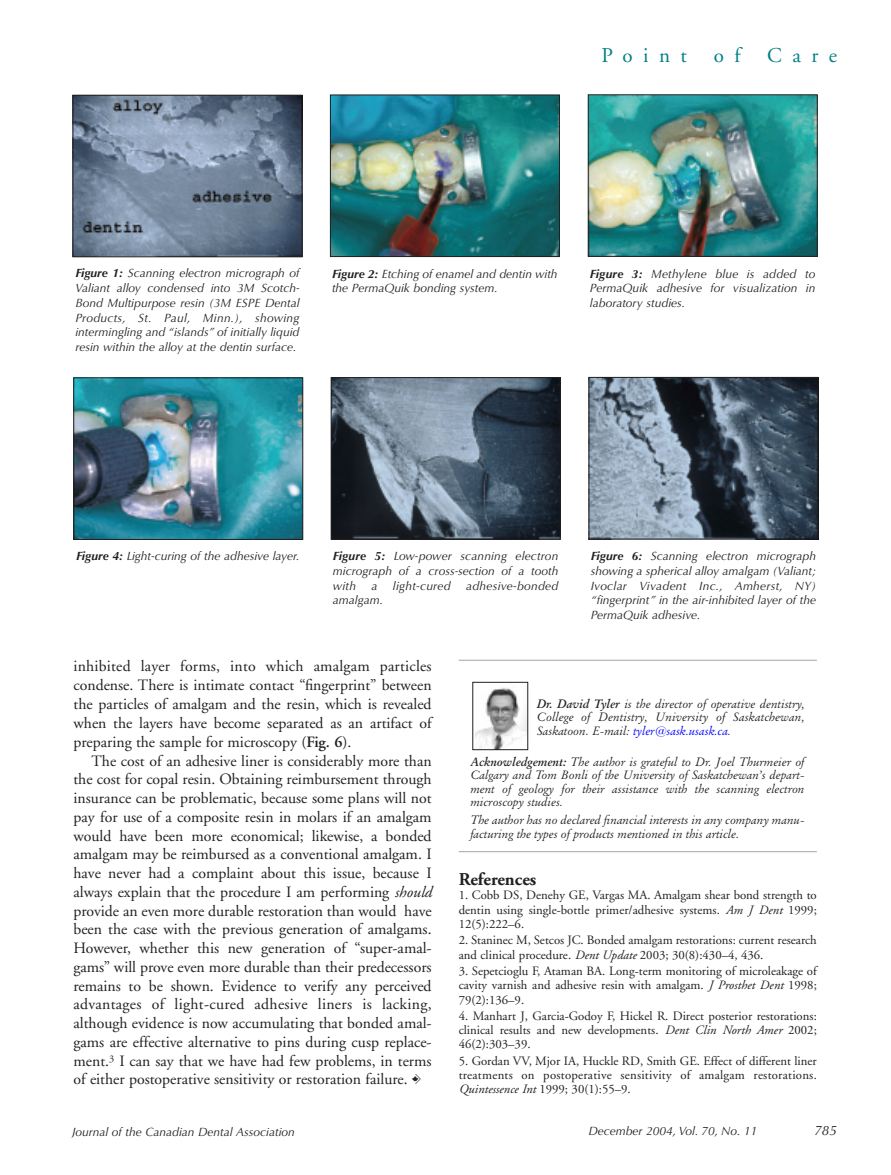
<style>
.page{position:relative;width:891px;height:1175px;background:#fff}
.page>*{position:absolute;margin:0;border:0;box-sizing:border-box;transform-origin:0 0}
.t1{font:21px "Adobe Garamond";letter-spacing:.5em;color:#008185}
.t2{font:700 18px "Adobe Garamond";color:#231f20}
.t3{font:15.75px/18.8px "Adobe Garamond";color:#231f20;text-align:justify}
.t4{font:italic 13.5px "Optima";color:#231f20}
.t5{font:12.75px/14.2px "Adobe Garamond";color:#231f20;text-align:justify}
.t6{font:italic 12px/14.7px "Optima";color:#231f20;text-align:justify}
.t7{font:italic 12px/13.5px "Original Garamond BT";color:#231f20;text-align:justify}
.t8{font:italic 12px "Optima";letter-spacing:.02em;color:#231f20}
.s1{font-weight:700}
.s2{font-weight:600}
.s3{font-style:italic}
.s4{font-family:"CDA";font-size:14.25px}
.s5{color:#00f}
</style>
<div class="page">
<hr style="left:459px;top:660px;width:358px;height:1px;background:#a4a5a9">
<hr style="left:459px;top:851px;width:358px;height:1px;background:#a4a5a9">
<img style="left:475px;top:687px;width:51px;height:61px">
<div style="left:473px;top:682px;width:55px;height:68px;border:1px solid #231f20"></div>
<img style="left:332px;top:97px;width:226px;height:158px">
<div style="left:330px;top:95px;width:230px;height:162px;border:1px solid #231f20"></div>
<img style="left:75px;top:97px;width:225px;height:158px">
<div style="left:73px;top:95px;width:229px;height:162px;border:1px solid #231f20"></div>
<img style="left:590px;top:97px;width:225px;height:158px">
<div style="left:588px;top:95px;width:229px;height:162px;border:1px solid #231f20"></div>
<img style="left:333px;top:379px;width:225px;height:158px">
<div style="left:331px;top:377px;width:229px;height:162px;border:1px solid #231f20"></div>
<img style="left:76px;top:379px;width:225px;height:158px">
<div style="left:74px;top:377px;width:229px;height:162px;border:1px solid #231f20"></div>
<img style="left:591px;top:379px;width:225px;height:158px">
<div style="left:589px;top:377px;width:229px;height:162px;border:1px solid #231f20"></div>
<h1 class="t1" style="left:602px;top:47px;width:87px">Point</h1>
<h1 class="t1" style="left:714px;top:47px;width:28px">o f</h1>
<h1 class="t1" style="left:767px;top:47px;width:71px">Care</h1>
<p class="t6" style="left:75px;top:267px;width:226px"><span class="s1">Figure 1:</span> Scanning electron micrograph of Valiant alloy condensed into 3M Scotch-Bond Multipurpose resin (3M ESPE Dental Products, St. Paul, Minn.), showing intermingling and “islands” of initially liquid resin within the alloy at the dentin surface.</p>
<p class="t6" style="left:332px;top:267px;width:227px"><span class="s1">Figure 2:</span> Etching of enamel and dentin with the PermaQuik bonding system.</p>
<p class="t6" style="left:590px;top:267px;width:227px"><span class="s1">Figure 3:</span> Methylene blue is added to PermaQuik adhesive for visualization in laboratory studies.</p>
<p class="t6" style="left:76px;top:550px;width:225px"><span class="s1">Figure 4:</span> Light-curing of the adhesive layer.</p>
<p class="t6" style="left:333px;top:550px;width:227px"><span class="s1">Figure 5:</span> Low-power scanning electron micrograph of a cross-section of a tooth with</p>
<p class="t6" style="left:372px;top:579px;width:7px">a</p>
<p class="t8" style="left:393px;top:580px;width:59px">light-cured</p>
<p class="t8" style="left:466px;top:580px;width:94px">adhesive-bonded</p>
<p class="t6" style="left:333px;top:594px;width:52px">amalgam.</p>
<p class="t6" style="left:591px;top:550px;width:227px"><span class="s1">Figure 6:</span> Scanning electron micrograph showing a spherical alloy amalgam (Valiant; Ivoclar Vivadent Inc., Amherst, NY) “fingerprint” in the air-inhibited layer of the PermaQuik adhesive.</p>
<p class="t3" style="left:74px;top:658px;width:360px">inhibited layer forms, into which amalgam particles condense. There is intimate contact “fingerprint” between the particles of amalgam and the resin, which is revealed when the layers have become separated as an artifact of preparing the sample for microscopy (<span class="s2">Fig. 6</span>).</p>
<p class="t3" style="left:73px;top:752px;width:360px;text-indent:18px">The cost of an adhesive liner is considerably more than the cost for copal resin. Obtaining reimbursement through insurance can be problematic, because some plans will not pay for use of a composite resin in molars if an amalgam would have been more economical; likewise, a bonded amalgam may be reimbursed as a conventional amalgam. I have never had a complaint about this issue, because I always explain that the procedure I am performing <span class="s3">should </span>provide an even more durable restoration than would have been the case with the previous generation of amalgams.<br>However, whether this new generation of “super-amal&shy;gams” will prove even more durable than their predecessors remains to be shown. Evidence to verify any perceived advantages of light-cured adhesive liners is lacking, although evidence is now accumulating that bonded amal&shy;gams are effective alternative to pins during cusp replace&shy;ment.<sup>3</sup> I can say that we have had few problems, in terms of either postoperative sensitivity or restoration failure. <span class="s4">C</span></p>
<p class="t7" style="left:537px;top:699px;width:269px"><span class="s1">Dr. David Tyler</span> is the director of operative dentistry, College of Dentistry, University of Saskatchewan, Saskatoon. E-mail: <span class="s5">tyler@sask.usask.ca</span>.</p>
<p class="t7" style="left:471px;top:757px;width:336px"><span class="s1">Acknowledgement:</span> The author is grateful to Dr. Joel Thurmeier of Calgary and Tom Bonli of the University of Saskatchewan’s depart&shy;ment of geology for their assistance with the scanning electron microscopy studies.</p>
<p class="t7" style="left:471px;top:816px;width:336px">The author has no declared financial interests in any company manu&shy;facturing the types of products mentioned in this article.</p>
<p class="t2" style="left:459px;top:872px;width:79px">References</p>
<p class="t5" style="left:459px;top:889px;width:360px">1. Cobb DS, Denehy GE, Vargas MA. Amalgam shear bond strength to dentin using single-bottle primer/adhesive systems. <span class="s3">Am J Dent</span> 1999; 12(5):222–6.</p>
<p class="t5" style="left:459px;top:934px;width:360px">2. Staninec M, Setcos JC. Bonded amalgam restorations: current research and clinical procedure. <span class="s3">Dent Update</span> 2003; 30(8):430–4, 436.</p>
<p class="t5" style="left:459px;top:965px;width:360px">3. Sepetcioglu F, Ataman BA. Long-term monitoring of microleakage of cavity varnish and adhesive resin with amalgam. <span class="s3">J Prosthet Dent</span> 1998; 79(2):136–9.</p>
<p class="t5" style="left:459px;top:1010px;width:360px">4. Manhart J, Garcia-Godoy F, Hickel R. Direct posterior restorations: clinical results and new developments. <span class="s3">Dent Clin North Amer</span> 2002; 46(2):303–39.</p>
<p class="t5" style="left:459px;top:1054px;width:360px">5. Gordan VV, Mjor IA, Huckle RD, Smith GE. Effect of different liner treatments on postoperative sensitivity of amalgam restorations.<br><span class="s3">Quintessence Int</span> 1999; 30(1):55–9.</p>
<p class="t6" style="left:72px;top:1125px;width:224px">Journal of the Canadian Dental Association</p>
<p class="t6" style="left:588px;top:1125px;width:170px">December 2004, Vol. 70, No. 11</p>
<p class="t4" style="left:814px;top:1125px;width:24px">785</p>
</div>
